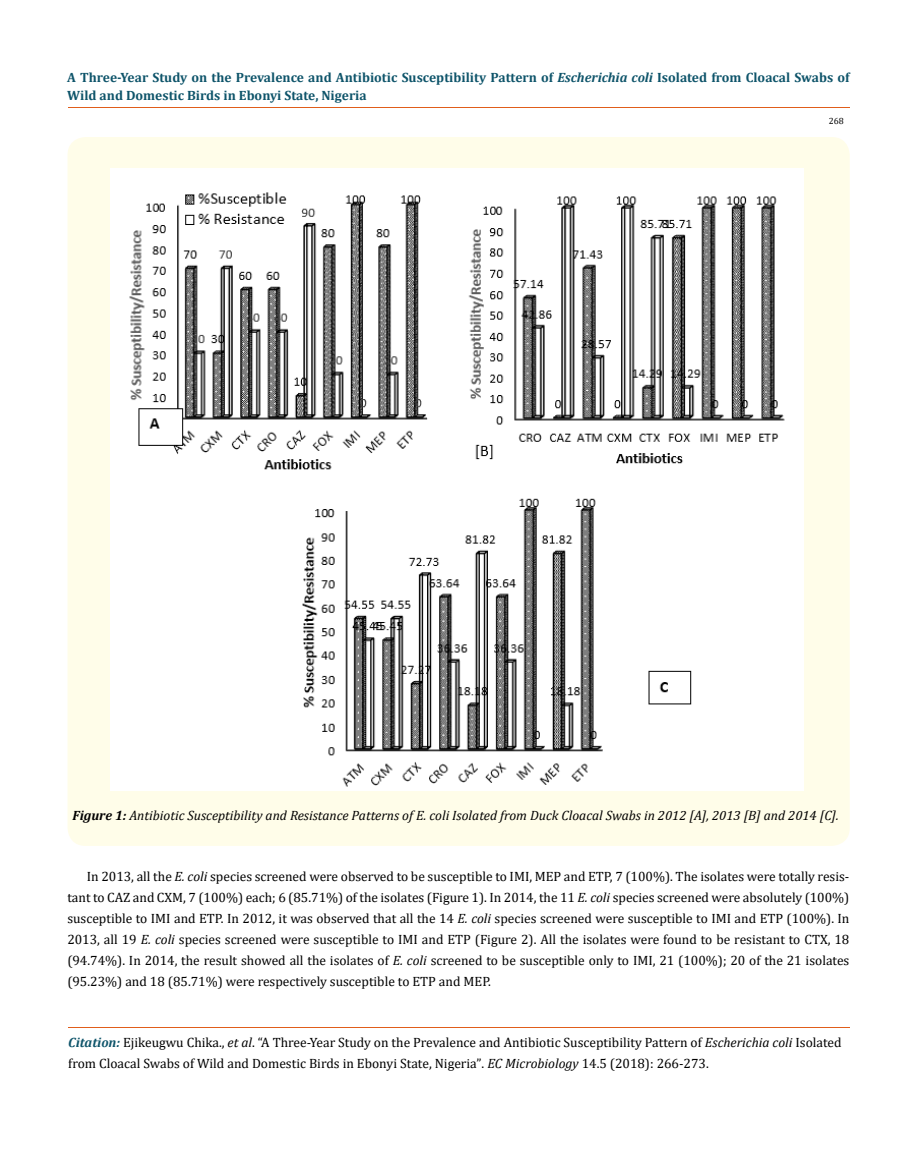
<style>
.page{position:relative;width:917px;height:1154px;background:#fff}
.page>*{position:absolute;margin:0;border:0;box-sizing:border-box;transform-origin:0 0}
.t1{font:13.5px/21px "Cambria";color:#000}
.t2{font:700 13.5px/18px "Cambria";color:#0e546a}
.t3{font:italic 13.5px "Cambria";color:#000}
.t4{font:9px "Cambria";color:#000}
.s1{font-style:italic}
.s2{font-weight:700}
.s3{font-weight:700;font-style:italic;color:#0e546a}
.s4{font-size:13.35px}
</style>
<div class="page">
<hr style="left:68px;top:108px;width:781px;height:1px;background:#e05d1a">
<hr style="left:68px;top:1027px;width:781px;height:1px;background:#e05d1a">
<div style="left:68px;top:137px;width:781px;height:709px;background:#fffde9;border-radius:18px"></div>
<img style="left:111px;top:169px;width:692px;height:621px">
<p class="t2" style="left:67px;top:68px;width:783px">A Three-Year Study on the Prevalence and Antibiotic Susceptibility Pattern of <span class="s1">Escherichia coli</span> Isolated from Cloacal Swabs of<br>Wild and Domestic Birds in Ebonyi State, Nigeria</p>
<p class="t4" style="left:828px;top:116px;width:16px">268</p>
<p class="t3" style="left:72px;top:805px;width:767px"><span class="s2">Figure 1:</span> Antibiotic Susceptibility and Resistance Patterns of E. coli Isolated from Duck Cloacal Swabs in 2012 [A], 2013 [B] and 2014 [C].</p>
<p class="t1" style="left:67px;top:866px;width:783px;text-align:justify;text-indent:19px">In 2013, all the <span class="s1">E. coli</span> species screened were observed to be susceptible to IMI, MEP and ETP, 7 (100%). The isolates were totally resis&shy;tant to CAZ and CXM, 7 (100%) each; 6 (85.71%) of the isolates (Figure 1). In 2014, the 11 <span class="s1">E. coli</span> species screened were absolutely (100%) susceptible to IMI and ETP. In 2012, it was observed that all the 14 <span class="s1">E. coli</span> species screened were susceptible to IMI and ETP (100%). In 2013, all 19 <span class="s1">E. coli</span> species screened were susceptible to IMI and ETP (Figure 2). All the isolates were found to be resistant to CTX, 18 (94.74%). In 2014, the result showed all the isolates of <span class="s1">E. coli</span> screened to be susceptible only to IMI, 21 (100%); 20 of the 21 isolates (95.23%) and 18 (85.71%) were respectively susceptible to ETP and MEP.</p>
<p class="t1" style="left:68px;top:1032px;width:774px"><span class="s3">Citation:</span> Ejikeugwu Chika., <span class="s1">et al</span>. “A Three-Year Study on the Prevalence and Antibiotic Susceptibility Pattern of <span class="s1">Escherichia coli</span> Isolated from Cloacal Swabs of Wild and Domestic Birds in Ebonyi State, Nigeria”<span class="s4">.</span> <span class="s1">EC Microbiology</span> 14.5 (2018): 266-273.</p>
</div>
